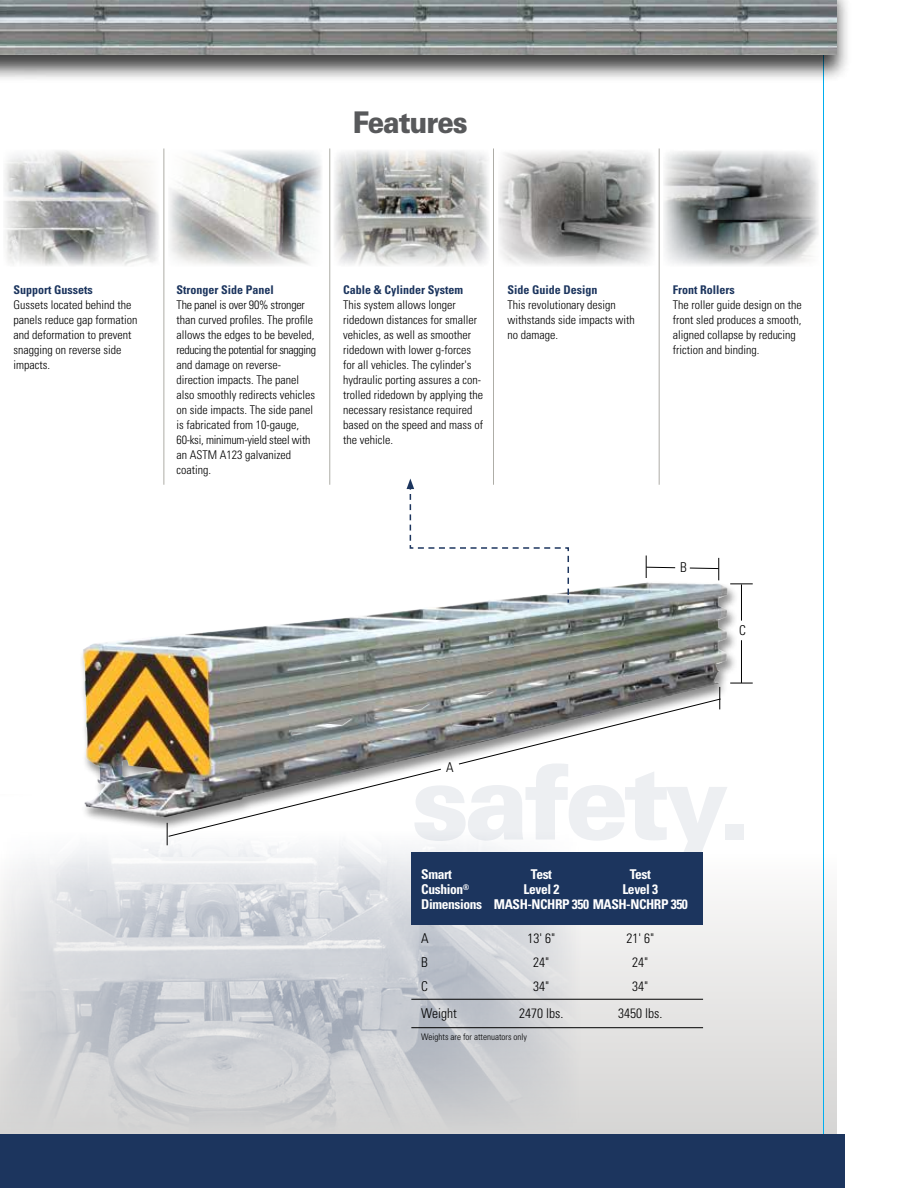
<style>
.page{position:relative;width:918px;height:1188px;background:#fff}
.page>*{position:absolute;margin:0;border:0;box-sizing:border-box;transform-origin:0 0}
.t1{font:900 30px "Univers LT Std";letter-spacing:-.04em;color:#58595b;scale:.9 1}
.t2{font:700 condensed 13.5px/15px "Univers LT Std";letter-spacing:-.03em;color:#fff}
.t3{font:300 condensed 13.5px "Univers LT Std";color:#000}
.t4{font:300 condensed 12px/15px "Univers LT Std";color:#000}
.t5{font:700 condensed 12px "Univers LT Std";color:#1c355e}
.t6{font:300 condensed 9px "Univers LT Std";color:#000}
</style>
<div class="page">
<img style="left:169px;top:150px;width:153px;height:116px">
<img style="left:498px;top:151px;width:157px;height:115px">
<img style="left:664px;top:151px;width:155px;height:115px">
<img style="left:4px;top:150px;width:155px;height:116px">
<hr style="left:164px;top:148px;width:1px;height:337px;background:#aeada7">
<hr style="left:329px;top:148px;width:1px;height:337px;background:#aeada7">
<hr style="left:493px;top:148px;width:1px;height:337px;background:#aeada7">
<hr style="left:659px;top:148px;width:1px;height:337px;background:#aeada7">
<svg style="left:0;top:901px;width:836px;height:234px;background:#e1e0e0"></svg>
<img style="left:334px;top:150px;width:155px;height:116px">
<hr style="left:823px;top:0;width:1px;height:1188px;background:#00aeef">
<img style="left:0;top:831px;width:581px;height:303px">
<div style="left:79px;top:580px;width:660px;height:250px;background:#000;opacity:.45"></div>
<img style="left:83px;top:582px;width:645px;height:236px">
<svg style="left:407px;top:479px;width:163px;height:125px"></svg>
<svg style="left:167px;top:768px;width:275px;height:77px"></svg>
<svg style="left:458px;top:687px;width:263px;height:78px"></svg>
<svg style="left:730px;top:583px;width:23px;height:1px"></svg>
<svg style="left:730px;top:683px;width:23px;height:1px"></svg>
<hr style="left:741px;top:584px;width:1px;height:37px;background:#000">
<hr style="left:741px;top:640px;width:1px;height:43px;background:#000">
<svg style="left:646px;top:556px;width:30px;height:22px"></svg>
<svg style="left:689px;top:558px;width:30px;height:22px"></svg>
<div style="left:411px;top:852px;width:292px;height:73px;background:#1c355e"></div>
<hr style="left:411px;top:999px;width:292px;height:1px;background:#000">
<hr style="left:411px;top:1027px;width:292px;height:1px;background:#000">
<div style="left:0;top:0;width:851px;height:83px;background:#000;opacity:.75"></div>
<img style="left:0;top:0;width:836px;height:54px">
<div style="left:0;top:1135px;width:845px;height:53px;background:#1c355e"></div>
<h1 class="t1" style="left:353px;top:104px;width:129px">Features</h1>
<p class="t5" style="left:14px;top:283px;width:81px">Support Gussets</p>
<p class="t4" style="left:14px;top:298px;width:125px">Gussets located behind the panels reduce gap formation and deformation to prevent snagging on reverse side impacts.</p>
<p class="t5" style="left:177px;top:283px;width:99px">Stronger Side Panel</p>
<p class="t4" style="left:177px;top:298px;width:141px">The panel is over 90% stronger than curved profiles. The profile allows the edges to be beveled, reducing the potential for snagging and damage on reverse&shy;direction impacts. The panel also smoothly redirects vehicles on side impacts. The side panel is fabricated from 10-gauge,<br>60-ksi, minimum-yield steel with an ASTM A123 galvanized coating.</p>
<p class="t5" style="left:343px;top:283px;width:121px">Cable &amp; Cylinder System</p>
<p class="t4" style="left:343px;top:298px;width:141px">This system allows longer ridedown distances for smaller vehicles, as well as smoother ridedown with lower g-forces for all vehicles. The cylinder's hydraulic porting assures a con&shy;trolled ridedown by applying the necessary resistance required based on the speed and mass of the vehicle.</p>
<p class="t5" style="left:507px;top:283px;width:91px">Side Guide Design</p>
<p class="t4" style="left:507px;top:298px;width:129px">This revolutionary design withstands side impacts with no damage.</p>
<p class="t5" style="left:673px;top:283px;width:63px">Front Rollers</p>
<p class="t4" style="left:673px;top:298px;width:131px">The roller guide design on the front sled produces a smooth, aligned collapse by reducing friction and binding.</p>
<p class="t3" style="left:680px;top:559px;width:8px">B</p>
<p class="t3" style="left:739px;top:622px;width:8px">C</p>
<p class="t3" style="left:446px;top:759px;width:9px">A</p>
<p class="t2" style="left:421px;top:867px;width:32px">Smart</p>
<p class="t2" style="left:531px;top:867px;width:23px">Test</p>
<p class="t2" style="left:630px;top:867px;width:23px">Test</p>
<p class="t2" style="left:421px;top:882px;width:49px">Cushion<sup>®</sup></p>
<p class="t2" style="left:524px;top:882px;width:37px">Level 2</p>
<p class="t2" style="left:421px;top:882px;width:268px;text-indent:201px">Level 3<br>Dimensions MASH-NCHRP 350 MASH-NCHRP 350</p>
<p class="t3" style="left:421px;top:930px;width:9px">A</p>
<p class="t3" style="left:527px;top:930px;width:29px">13' 6"</p>
<p class="t3" style="left:626px;top:930px;width:29px">21' 6"</p>
<p class="t3" style="left:421px;top:954px;width:8px">B</p>
<p class="t3" style="left:533px;top:954px;width:18px">24"</p>
<p class="t3" style="left:632px;top:954px;width:18px">24"</p>
<p class="t3" style="left:421px;top:978px;width:8px">C</p>
<p class="t3" style="left:533px;top:978px;width:18px">34"</p>
<p class="t3" style="left:632px;top:978px;width:18px">34"</p>
<p class="t3" style="left:421px;top:1005px;width:37px">Weight</p>
<p class="t3" style="left:519px;top:1005px;width:46px">2470 lbs.</p>
<p class="t3" style="left:618px;top:1005px;width:46px">3450 lbs.</p>
<p class="t6" style="left:421px;top:1031px;width:107px">Weights are for attenuators only</p>
</div>
